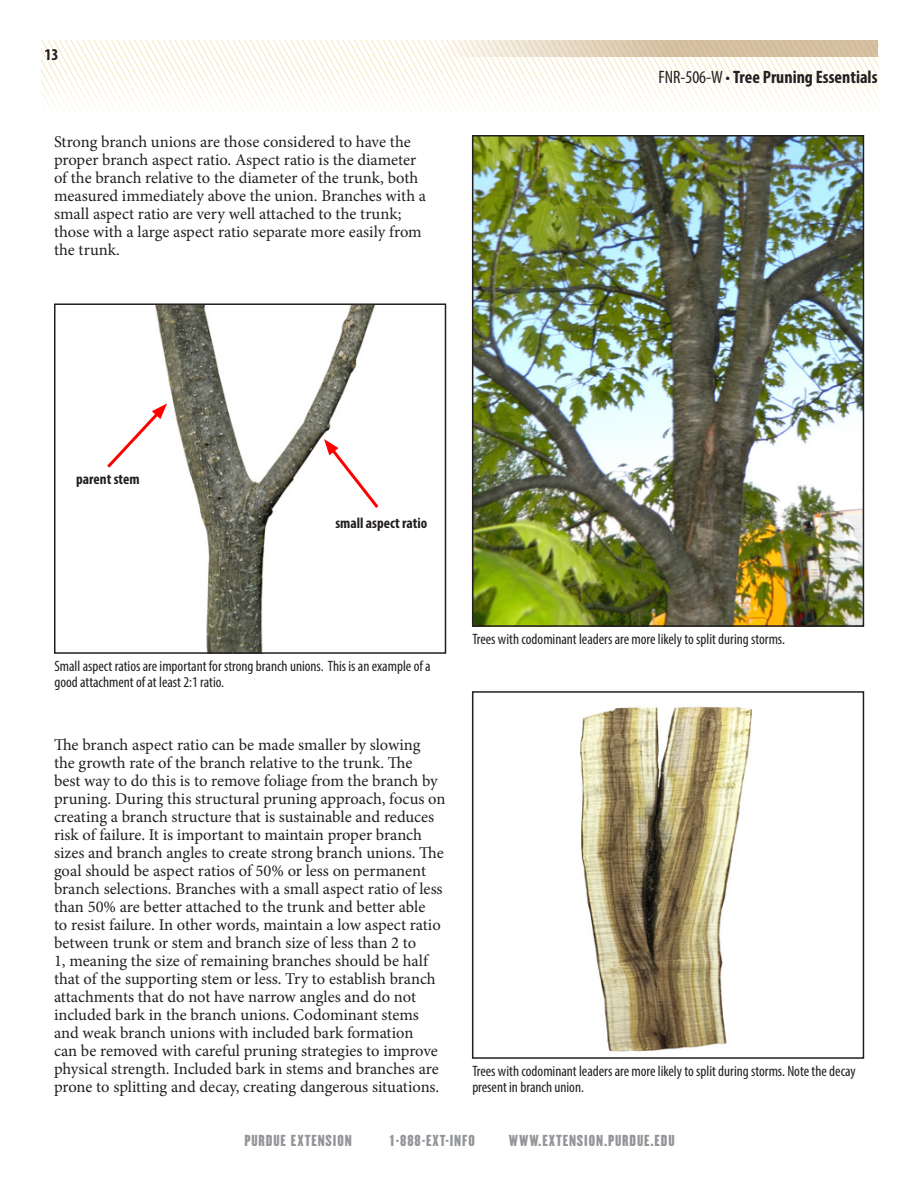
<style>
.page{position:relative;width:918px;height:1188px;background:#fff}
.page>*{position:absolute;margin:0;border:0;box-sizing:border-box;transform-origin:0 0}
.t1{font:700 condensed 18px "Myriad Pro";color:#231f20}
.t2{font:16.5px/18px "Minion Pro";letter-spacing:-.005em;color:#231f20}
.t3{font:700 condensed 16.5px "Myriad Pro";color:#231f20}
.Text{font:condensed 15px/16.5px "Myriad Pro";color:#231f20}
.Text-2{font:700 condensed 15px "Myriad Pro";color:#231f20}
.t4{font:13.95px "Champion Liteweight";letter-spacing:.06em;color:#939598;scale:1.05 1}
.s1{font-weight:400}
</style>
<div class="page">
<svg style="left:41px;top:40px;width:837px;height:72px"></svg>
<svg style="left:279px;top:40px;width:599px;height:17px"></svg>
<img style="left:155px;top:306px;width:220px;height:345px">
<div style="left:54px;top:303px;width:392px;height:351px;border:2px solid #231f20"></div>
<img style="left:475px;top:138px;width:386px;height:486px">
<div style="left:472px;top:135px;width:392px;height:492px;border:2px solid #231f20"></div>
<img style="left:580px;top:706px;width:173px;height:346px">
<div style="left:472px;top:691px;width:392px;height:368px;border:2px solid #231f20"></div>
<svg style="left:107px;top:403px;width:60px;height:68px"></svg>
<svg style="left:324px;top:439px;width:55px;height:72px"></svg>
<p class="t3" style="left:45px;top:45px;width:16px">13</p>
<p class="t2" style="left:54px;top:133px;width:374px">Strong branch unions are those considered to have the proper branch aspect ratio. Aspect ratio is the diameter of the branch relative to the diameter of the trunk, both measured immediately above the union. Branches with a small aspect ratio are very well attached to the trunk; those with a large aspect ratio separate more easily from the trunk.</p>
<p class="t1" style="left:659px;top:65px;width:220px"><span class="s1">FNR-506-W •</span> Tree Pruning Essentials</p>
<p class="Text-2" style="left:76px;top:470px;width:65px">parent stem</p>
<p class="Text-2" style="left:335px;top:513px;width:93px">small aspect ratio</p>
<p class="Text" style="left:54px;top:657px;width:378px">Small aspect ratios are important for strong branch unions. This is an example of a good attachment of at least 2:1 ratio.</p>
<p class="t2" style="left:54px;top:736px;width:393px">The branch aspect ratio can be made smaller by slowing the growth rate of the branch relative to the trunk. The<br>best way to do this is to remove foliage from the branch by pruning. During this structural pruning approach, focus on creating a branch structure that is sustainable and reduces risk of failure. It is important to maintain proper branch sizes and branch angles to create strong branch unions. The goal should be aspect ratios of 50% or less on permanent branch selections. Branches with a small aspect ratio of less than 50% are better attached to the trunk and better able<br>to resist failure. In other words, maintain a low aspect ratio between trunk or stem and branch size of less than 2 to<br>1, meaning the size of remaining branches should be half that of the supporting stem or less. Try to establish branch attachments that do not have narrow angles and do not included bark in the branch unions. Codominant stems and weak branch unions with included bark formation<br>can be removed with careful pruning strategies to improve physical strength. Included bark in stems and branches are prone to splitting and decay, creating dangerous situations.</p>
<p class="Text" style="left:472px;top:630px;width:314px">Trees with codominant leaders are more likely to split during storms.</p>
<p class="Text" style="left:472px;top:1062px;width:385px">Trees with codominant leaders are more likely to split during storms. Note the decay present in branch union.</p>
<p class="t4" style="left:244px;top:1129px;width:104px">PURDUE EXTENSION</p>
<p class="t4" style="left:390px;top:1129px;width:82px">1-888-EXT-INFO</p>
<p class="t4" style="left:509px;top:1129px;width:159px">WWW.EXTENSION.PURDUE.EDU</p>
</div>
